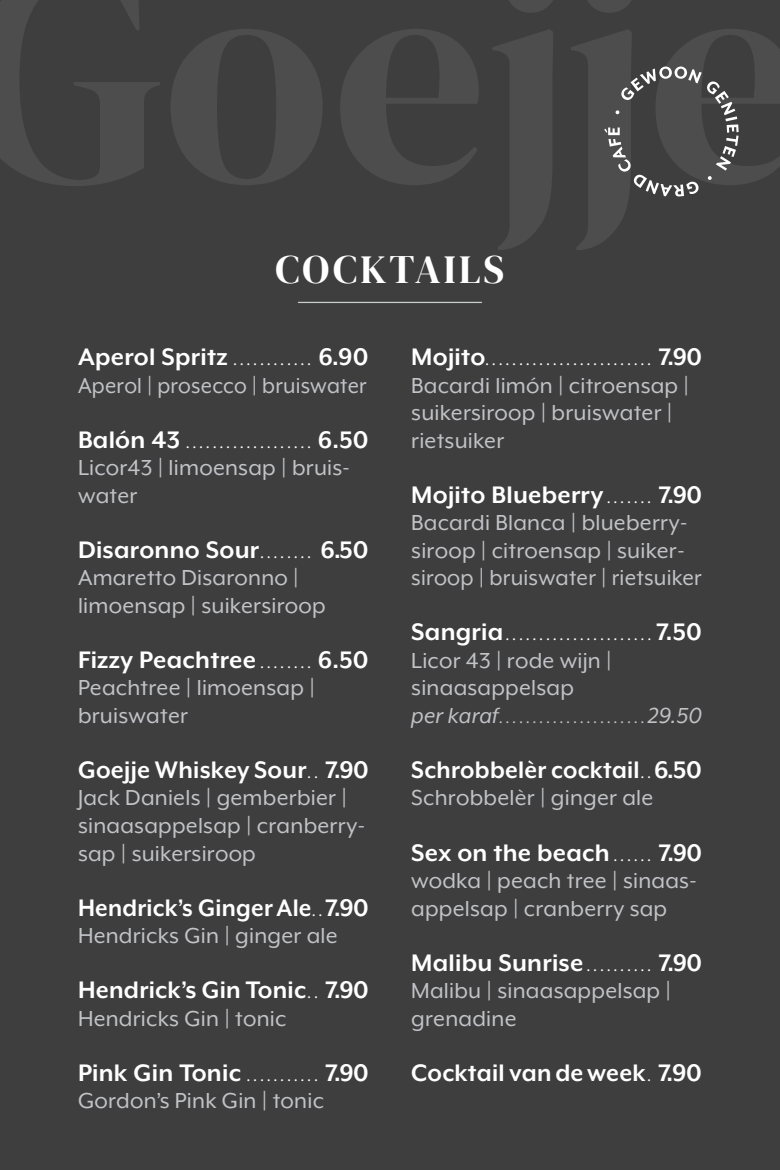
<style>
.page{position:relative;width:780px;height:1170px;background:#fff}
.page>*{position:absolute;margin:0;border:0;box-sizing:border-box;transform-origin:0 0}
.t1{font:40px "DM Serif Display";letter-spacing:.075em;color:#fff}
.t2{font:700 27.5px "Mr Eaves XL Mod OT";letter-spacing:.01em;color:#fff}
.t3{font:700 27.5px "Mr Eaves XL Mod OT";letter-spacing:.01em;color:#fff;scale:.95 1}
.t4{font:700 27.5px "Mr Eaves XL Mod OT";letter-spacing:.01em;color:#fff;scale:.96 1}
.t5{font:25px/27.5px "Mr Eaves XL Mod OT";letter-spacing:.01em;color:#c2c3c6}
.t6{font:25px "Mr Eaves XL Mod OT";letter-spacing:.01em;color:#c2c3c6;scale:.95 1}
.t7{font:italic 25px "Mr Eaves XL Mod OT";letter-spacing:.01em;color:#c2c3c6}
.t8{font:11.25px "DM Serif Display";color:#fff}
.t9{font:11.25px "DM Serif Display";color:#c2c3c6}
</style>
<div class="page">
<div style="left:0;top:0;width:780px;height:1169px;background:#3e3e3f"></div>
<svg style="left:0;top:0;width:160px;height:186px"></svg>
<svg style="left:171px;top:29px;width:151px;height:156px"></svg>
<svg style="left:340px;top:29px;width:139px;height:156px"></svg>
<svg style="left:493px;top:0;width:60px;height:250px"></svg>
<svg style="left:571px;top:0;width:209px;height:250px"></svg>
<hr style="left:298px;top:302px;width:183px;height:1px;background:#c9d0cc">
<h1 class="t1" style="left:275px;top:246px;width:230px">COCKTAILS</h1>
<p class="t2" style="left:318px;top:343px;width:52px">6.90</p>
<p class="t6" style="left:78px;top:373px;width:305px">Aperol | prosecco | bruiswater</p>
<p class="t2" style="left:78px;top:426px;width:104px">Balón 43</p>
<p class="t8" style="left:186px;top:437px;width:126px">...................</p>
<p class="t2" style="left:78px;top:343px;width:151px">Aperol Spritz</p>
<p class="t8" style="left:233px;top:355px;width:79px">............</p>
<p class="t2" style="left:318px;top:426px;width:52px">6.50</p>
<p class="t5" style="left:78px;top:454px;width:273px">Licor43 | limoensap | bruis&shy;water</p>
<p class="t2" style="left:78px;top:536px;width:183px">Disaronno Sour</p>
<p class="t8" style="left:260px;top:547px;width:52px">........</p>
<p class="t2" style="left:320px;top:536px;width:50px">6.50</p>
<p class="t5" style="left:78px;top:564px;width:249px">Amaretto Disaronno | limoensap | suikersiroop</p>
<p class="t2" style="left:78px;top:646px;width:180px">Fizzy Peachtree</p>
<p class="t2" style="left:318px;top:646px;width:52px">6.50</p>
<p class="t8" style="left:260px;top:657px;width:52px">........</p>
<p class="t5" style="left:78px;top:674px;width:238px">Peachtree | limoensap | bruiswater</p>
<p class="t2" style="left:78px;top:756px;width:230px">Goejje Whiskey Sour</p>
<p class="t2" style="left:325px;top:756px;width:45px">7.90</p>
<p class="t5" style="left:78px;top:784px;width:288px">Jack Daniels | gemberbier | sinaasappelsap | cranberry&shy;sap | suikersiroop</p>
<p class="t3" style="left:78px;top:893px;width:247px">Hendrick’s Ginger Ale</p>
<p class="t8" style="left:307px;top:767px;width:12px">. .</p>
<p class="t2" style="left:325px;top:893px;width:45px">7.90</p>
<p class="t5" style="left:78px;top:921px;width:261px">Hendricks Gin | ginger ale</p>
<p class="t2" style="left:78px;top:976px;width:230px">Hendrick’s Gin Tonic</p>
<p class="t8" style="left:307px;top:987px;width:12px">. .</p>
<p class="t8" style="left:312px;top:905px;width:12px">. .</p>
<p class="t2" style="left:325px;top:976px;width:45px">7.90</p>
<p class="t5" style="left:78px;top:1004px;width:210px">Hendricks Gin | tonic</p>
<p class="t2" style="left:78px;top:1058px;width:164px">Pink Gin Tonic</p>
<p class="t8" style="left:247px;top:1070px;width:72px">...........</p>
<p class="t2" style="left:325px;top:1058px;width:45px">7.90</p>
<p class="t5" style="left:78px;top:1086px;width:247px">Gordon’s Pink Gin | tonic</p>
<p class="t2" style="left:658px;top:343px;width:45px">7.90</p>
<p class="t5" style="left:411px;top:371px;width:279px">Bacardi limón | citroensap | suikersiroop | bruiswater | rietsuiker</p>
<p class="t2" style="left:411px;top:481px;width:194px">Mojito Blueberry</p>
<p class="t2" style="left:411px;top:343px;width:76px">Mojito</p>
<p class="t8" style="left:485px;top:355px;width:167px">.........................</p>
<p class="t2" style="left:658px;top:481px;width:45px">7.90</p>
<p class="t5" style="left:411px;top:509px;width:292px">Bacardi Blanca | blueberry&shy;siroop | citroensap | suiker&shy;siroop | bruiswater | rietsuiker</p>
<p class="t2" style="left:411px;top:618px;width:93px">Sangria</p>
<p class="t8" style="left:607px;top:492px;width:45px">.......</p>
<p class="t2" style="left:656px;top:618px;width:47px">7.50</p>
<p class="t8" style="left:506px;top:630px;width:147px">......................</p>
<p class="t5" style="left:411px;top:646px;width:202px">Licor 43 | rode wijn | sinaasappelsap</p>
<p class="t7" style="left:411px;top:703px;width:89px">per karaf</p>
<p class="t7" style="left:647px;top:703px;width:56px">29.50</p>
<p class="t9" style="left:499px;top:712px;width:147px">......................</p>
<p class="t4" style="left:411px;top:756px;width:239px">Schrobbelèr cocktail</p>
<p class="t2" style="left:654px;top:756px;width:49px">6.50</p>
<p class="t8" style="left:641px;top:767px;width:12px">. .</p>
<p class="t5" style="left:411px;top:784px;width:243px">Schrobbelèr | ginger ale</p>
<p class="t2" style="left:411px;top:838px;width:200px">Sex on the beach</p>
<p class="t8" style="left:614px;top:850px;width:39px">......</p>
<p class="t2" style="left:658px;top:838px;width:45px">7.90</p>
<p class="t5" style="left:411px;top:866px;width:287px">wodka | peach tree | sinaas&shy;appelsap | cranberry sap</p>
<p class="t2" style="left:411px;top:948px;width:174px">Malibu Sunrise</p>
<p class="t8" style="left:587px;top:960px;width:66px">..........</p>
<p class="t2" style="left:658px;top:948px;width:45px">7.90</p>
<p class="t5" style="left:411px;top:976px;width:261px">Malibu | sinaasappelsap | grenadine</p>
<p class="t2" style="left:411px;top:1058px;width:236px">Cocktail van de week</p>
<p class="t8" style="left:647px;top:1070px;width:5px">.</p>
<p class="t2" style="left:658px;top:1058px;width:45px">7.90</p>
</div>
